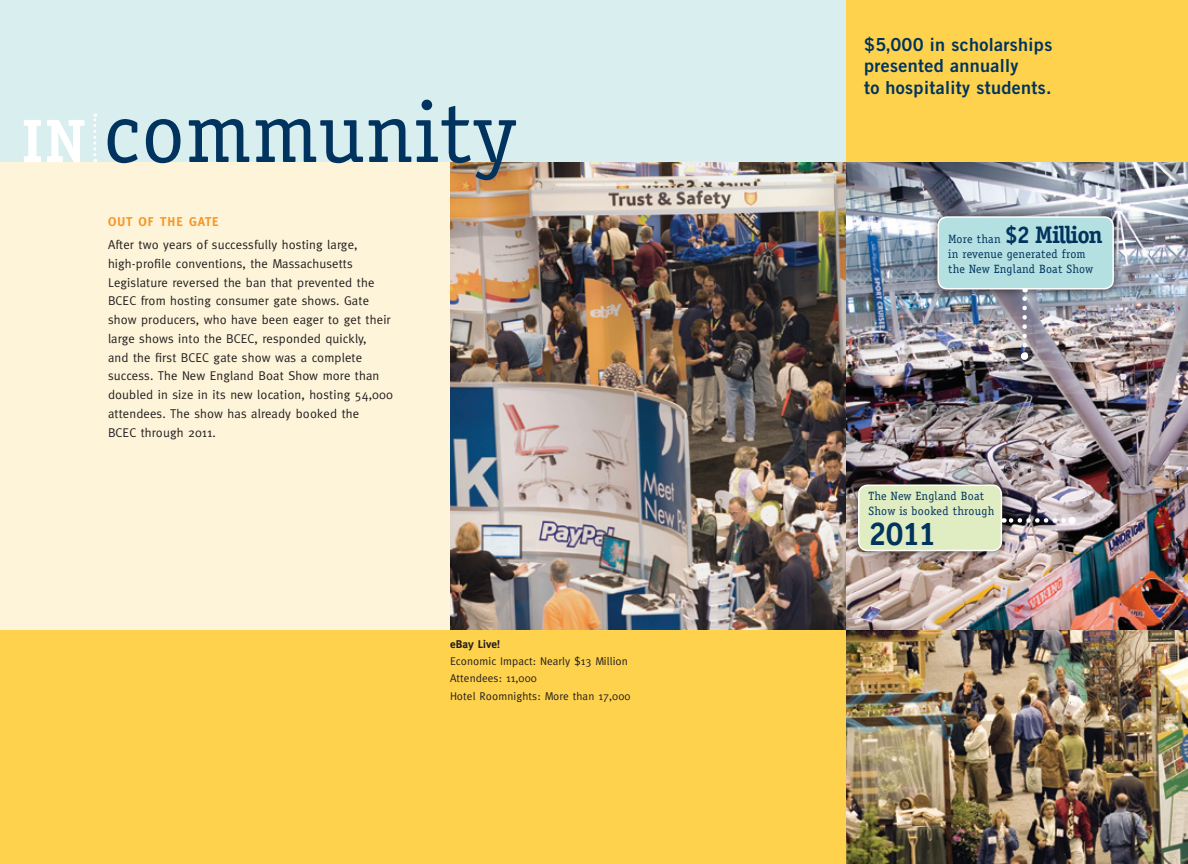
<style>
.page{position:relative;width:1188px;height:864px;background:#fff}
.page>*{position:absolute;margin:0;border:0;box-sizing:border-box;transform-origin:0 0}
.t1{font:87px "Officina Serif";letter-spacing:.01em;color:#00345e}
.t2{font:700 61.8px "Officina Serif";color:#fff}
.t3{font:700 33px "Officina Serif";color:#00345e}
.t4{font:700 24px "Officina Serif";letter-spacing:-.05em;color:#00345e}
.t5{font:18px/21.6px "Trade Gothic Bold Two";letter-spacing:.02em;color:#00345e}
.TEXT_Story{font:12.75px/18.8px "Meta Normal";letter-spacing:.01em;color:#231f20}
.TEXT_Subhead{font:700 12.75px "Meta";letter-spacing:.075em;color:#f79727}
.t6{font:12px/15px "Officina Serif";letter-spacing:.02em;color:#00345e}
.TEXT_Story-2{font:11.25px "Meta Normal";letter-spacing:.01em;color:#231f20}
.TEXT_Story-3{font:700 11.25px "Meta";letter-spacing:.01em;color:#231f20}
.s1{font-weight:400;font-size:12px}
</style>
<div class="page">
<div style="left:0;top:162px;width:1188px;height:702px;background:#fef4d9"></div>
<div style="left:0;top:630px;width:846px;height:234px;background:#fed24c"></div>
<div style="left:0;top:0;width:1188px;height:162px;background:#d8eeef"></div>
<div style="left:846px;top:0;width:342px;height:162px;background:#fed24c"></div>
<img style="left:846px;top:162px;width:342px;height:702px">
<div style="left:1068px;top:517px;width:8px;height:7px;border:4px solid #fff;border-radius:50%"></div>
<div style="left:849px;top:476px;width:162px;height:84px;background:#231f20;opacity:.75"></div>
<div style="left:859px;top:485px;width:142px;height:65px;background:#e0edc3;border-radius:9px"></div>
<div style="left:858px;top:484px;width:144px;height:67px;border:2px solid #fff;border-radius:9px"></div>
<svg style="left:1004px;top:518px;width:60px;height:5px"></svg>
<div style="left:1021px;top:353px;width:7px;height:7px;border:4px solid #fff;border-radius:50%"></div>
<div style="left:928px;top:207px;width:195px;height:91px;background:#231f20;opacity:.75"></div>
<div style="left:938px;top:217px;width:175px;height:72px;background:#b5e0e1;border-radius:9px"></div>
<div style="left:938px;top:216px;width:176px;height:74px;border:2px solid #fff;border-radius:9px"></div>
<svg style="left:1023px;top:352px;width:3px;height:6px"></svg>
<svg style="left:1022px;top:288px;width:5px;height:57px"></svg>
<img style="left:450px;top:162px;width:396px;height:468px">
<svg style="left:93px;top:114px;width:3px;height:48px"></svg>
<p class="t2" style="left:21px;top:103px;width:66px">IN</p>
<p class="t1" style="left:104px;top:82px;width:414px">community</p>
<p class="TEXT_Subhead" style="left:108px;top:214px;width:112px">OUT OF THE GATE</p>
<p class="TEXT_Story" style="left:108px;top:235px;width:286px">After two years of successfully hosting large, high-profile conventions, the Massachusetts Legislature reversed the ban that prevented the BCEC from hosting consumer gate shows. Gate show producers, who have been eager to get their large shows into the BCEC, responded quickly,<br>and the first BCEC gate show was a complete success. The New England Boat Show more than doubled in size in its new location, hosting 54,000 attendees. The show has already booked the<br>BCEC through 2011.</p>
<p class="TEXT_Story-3" style="left:450px;top:638px;width:52px">EBAY LIVE!</p>
<p class="TEXT_Story-2" style="left:450px;top:655px;width:179px">Economic Impact: Nearly $13 Million</p>
<p class="TEXT_Story-2" style="left:450px;top:672px;width:88px">Attendees: 11,000</p>
<p class="TEXT_Story-2" style="left:450px;top:689px;width:182px">Hotel Roomnights: More than 17,000</p>
<p class="t5" style="left:864px;top:33px;width:190px">$5,000 in scholarships presented annually<br>to hospitality students.</p>
<p class="t4" style="left:948px;top:220px;width:156px"><span class="s1">More than</span> $2 Million</p>
<p class="t6" style="left:948px;top:246px;width:147px">in revenue generated from the New England Boat Show</p>
<p class="t6" style="left:869px;top:489px;width:127px">The New England Boat<br>Show is booked through</p>
<p class="t3" style="left:869px;top:513px;width:69px">2011</p>
</div>
